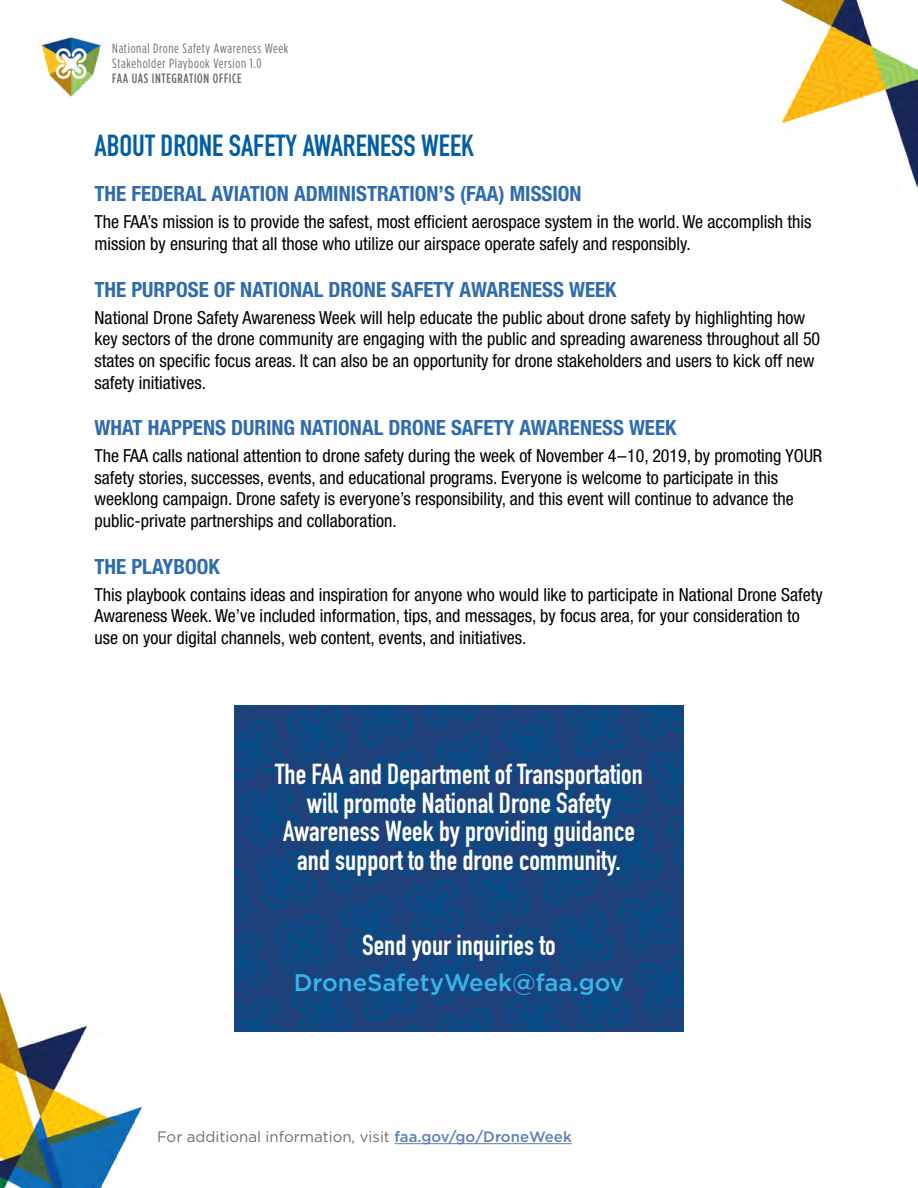
<style>
.page{position:relative;width:918px;height:1188px;background:#fff}
.page>*{position:absolute;margin:0;border:0;box-sizing:border-box;transform-origin:0 0}
.Header2{font:700 30px "DIN Condensed";color:#005da6}
.Header2-2{font:700 28.5px/28.5px "DIN Condensed";color:#fff;text-align:center}
.Header2-3{font:500 24px "Gotham";color:#3ab5e9}
.Header3{font:700 condensed 21px "Helvetica Neue LT Std";color:#2f6baf}
.Paragraph_Style_1{font:condensed 18px/21.6px "Helvetica Neue LT Std";color:#000}
.SpaceBefore_3_5pt{font:condensed 18px/21.6px "Helvetica Neue LT Std";color:#000}
.t1{font:15px "Gotham";color:#6d6e71}
.t2{font:13.5px/15px "Gotham Condensed";letter-spacing:.05em;color:#6d6e71}
.t3{font:500 13.5px "Gotham Condensed";letter-spacing:.05em;color:#6d6e71}
.s1{font-weight:500;color:#627fb5}
</style>
<div class="page">
<img style="left:0;top:0;width:918px;height:1188px">
<hr style="left:395px;top:1143px;width:177px;height:1px;background:#627fb5">
<img style="left:234px;top:705px;width:450px;height:326px">
<p class="t2" style="left:112px;top:40px;width:178px">National Drone Safety Awareness Week<br>Stakeholder Playbook Version 1.0</p>
<p class="t3" style="left:112px;top:70px;width:131px">FAA UAS INTEGRATION OFFICE</p>
<p class="Header2" style="left:94px;top:126px;width:381px">ABOUT DRONE SAFETY AWARENESS WEEK</p>
<p class="Header3" style="left:94px;top:181px;width:489px">THE FEDERAL AVIATION ADMINISTRATION’S (FAA) MISSION</p>
<p class="Paragraph_Style_1" style="left:94px;top:211px;width:719px">The FAA’s mission is to provide the safest, most efficient aerospace system in the world. We accomplish this mission by ensuring that all those who utilize our airspace operate safely and responsibly.</p>
<p class="Header3" style="left:94px;top:277px;width:524px">THE PURPOSE OF NATIONAL DRONE SAFETY AWARENESS WEEK</p>
<p class="Paragraph_Style_1" style="left:94px;top:306px;width:727px">National Drone Safety Awareness Week will help educate the public about drone safety by highlighting how key sectors of the drone community are engaging with the public and spreading awareness throughout all 50 states on specific focus areas. It can also be an opportunity for drone stakeholders and users to kick off new safety initiatives.</p>
<p class="Header3" style="left:94px;top:415px;width:583px">WHAT HAPPENS DURING NATIONAL DRONE SAFETY AWARENESS WEEK</p>
<p class="SpaceBefore_3_5pt" style="left:94px;top:445px;width:729px">The FAA calls national attention to drone safety during the week of November 4–10, 2019, by promoting YOUR safety stories, successes, events, and educational programs. Everyone is welcome to participate in this weeklong campaign. Drone safety is everyone’s responsibility, and this event will continue to advance the public-private partnerships and collaboration.</p>
<p class="Header3" style="left:94px;top:554px;width:127px">THE PLAYBOOK</p>
<p class="Paragraph_Style_1" style="left:94px;top:584px;width:730px">This playbook contains ideas and inspiration for anyone who would like to participate in National Drone Safety<br>Awareness Week. We’ve included information, tips, and messages, by focus area, for your consideration to use on your digital channels, web content, events, and initiatives.</p>
<p class="Header2-2" style="left:275px;top:760px;width:369px">The FAA and Department of Transportation will promote National Drone Safety Awareness Week by providing guidance and support to the drone community.</p>
<p class="Header2-2" style="left:362px;top:931px;width:195px">Send your inquiries to</p>
<p class="Header2-3" style="left:294px;top:967px;width:332px">DroneSafetyWeek@faa.gov</p>
<p class="t1" style="left:157px;top:1127px;width:416px">For additional information, visit <span class="s1">faa.gov/go/DroneWeek</span></p>
</div>
